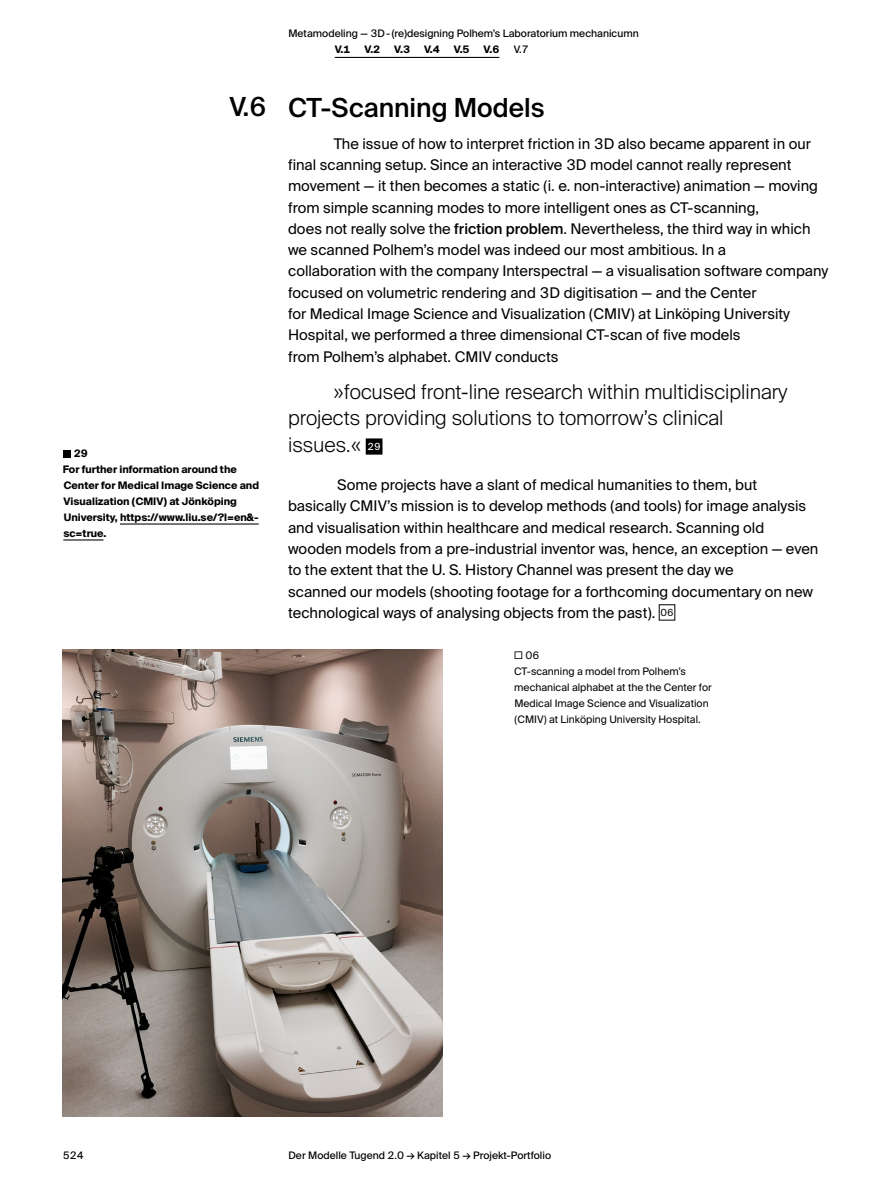
<style>
.page{position:relative;width:893px;height:1191px;background:#fff}
.page>*{position:absolute;margin:0;border:0;box-sizing:border-box;transform-origin:0 0}
.t1{font:500 26.25px "Suisse Intl";color:#000}
.t2{font:300 20.25px/26.5px "Suisse Intl";color:#000}
.t3{font:14.7px/21.3px "Suisse Intl";color:#000}
.t4{font:700 10.35px/15.9px "Suisse Intl";color:#000}
.t5{font:10.35px/15.9px "Suisse Intl";color:#000}
.t6{font:10.35px "Suisse Intl";color:#000}
.s1{font-weight:500}
.s2{font-weight:400;font-size:9.75px;color:#fff}
.s3{font-size:9.75px;color:#fff}
.s4{font-size:9.75px}
.s5{font-weight:300;font-size:14.1px}
</style>
<div class="page">
<hr style="left:335px;top:57px;width:164px;height:1px;background:#000">
<div style="left:366px;top:438px;width:16px;height:16px;background:#000"></div>
<img style="left:63px;top:649px;width:380px;height:467px">
<hr style="left:120px;top:523px;width:139px;height:1px;background:#000">
<hr style="left:63px;top:539px;width:41px;height:1px;background:#000">
<div style="left:64px;top:450px;width:7px;height:7px;background:#000"></div>
<p class="t6" style="left:288px;top:28px;width:352px">Metamodeling — 3D- (re)designing Polhem’s Laboratorium mechanicumn</p>
<h1 class="t1" style="left:229px;top:92px;width:39px">V.6</h1>
<p class="t4" style="left:63px;top:446px;width:198px;text-indent:11px">29<br>For further information around the<br>Center for Medical Image Science and<br>Visualization (CMIV) at Jönköping<br>University, https://www.liu.se/?l=en&amp;- sc=true.</p>
<p class="t4" style="left:335px;top:42px;width:17px">V.1</p>
<p class="t4" style="left:364px;top:42px;width:17px">V.2</p>
<p class="t4" style="left:394px;top:42px;width:17px">V.3</p>
<p class="t4" style="left:424px;top:42px;width:17px">V.4</p>
<p class="t4" style="left:454px;top:42px;width:17px">V.5</p>
<p class="t4" style="left:484px;top:42px;width:17px">V.6</p>
<p class="t6" style="left:514px;top:43px;width:16px">V.7</p>
<h1 class="t1" style="left:288px;top:93px;width:258px">CT-Scanning Models</h1>
<p class="t3" style="left:288px;top:133px;width:542px;text-indent:46px">The issue of how to interpret friction in 3D also became apparent in our final scanning setup. Since an interactive 3D model cannot really represent movement — it then becomes a static (i. e. non-interactive) animation — moving from simple scanning modes to more intelligent ones as CT-scanning,<br>does not really solve the <span class="s1">friction problem</span>. Nevertheless, the third way in which we scanned Polhem’s model was indeed our most ambitious. In a<br>collaboration with the company Interspectral — a visualisation software company focused on volumetric rendering and 3D digitisation — and the Center<br>for Medical Image Science and Visualization (CMIV) at Linköping University Hospital, we performed a three dimensional CT-scan of five models<br>from Polhem’s alphabet. CMIV conducts</p>
<h2 class="t2" style="left:288px;top:378px;width:501px;text-indent:46px">»focused front-line research within multidisciplinary projects providing solutions to tomorrow’s clinical issues.« <span class="s2">29</span></h2>
<p class="t3" style="left:288px;top:474px;width:532px;text-indent:49px">Some projects have a slant of medical humanities to them, but basically CMIV’s mission is to develop methods (and tools) for image analysis and visualisation within healthcare and medical research. Scanning old wooden models from a pre-industrial inventor was, hence, an exception — even to the extent that the U. S. History Channel was present the day we<br>scanned our models (shooting footage for a forthcoming documentary on new technological ways of analysing objects from the past). <span class="s3">'</span><span class="s4">06</span><span class="s3">'</span></p>
<p class="t5" style="left:514px;top:648px;width:199px"><span class="s5">□</span> 06<br>CT-scanning a model from Polhem’s mechanical alphabet at the the Center for<br>Medical Image Science and Visualization (CMIV) at Linköping University Hospital.</p>
<p class="t6" style="left:63px;top:1149px;width:23px">524</p>
<p class="t6" style="left:288px;top:1149px;width:264px">Der Modelle Tugend 2.0 → Kapitel 5 → Projekt-Portfolio</p>
</div>
